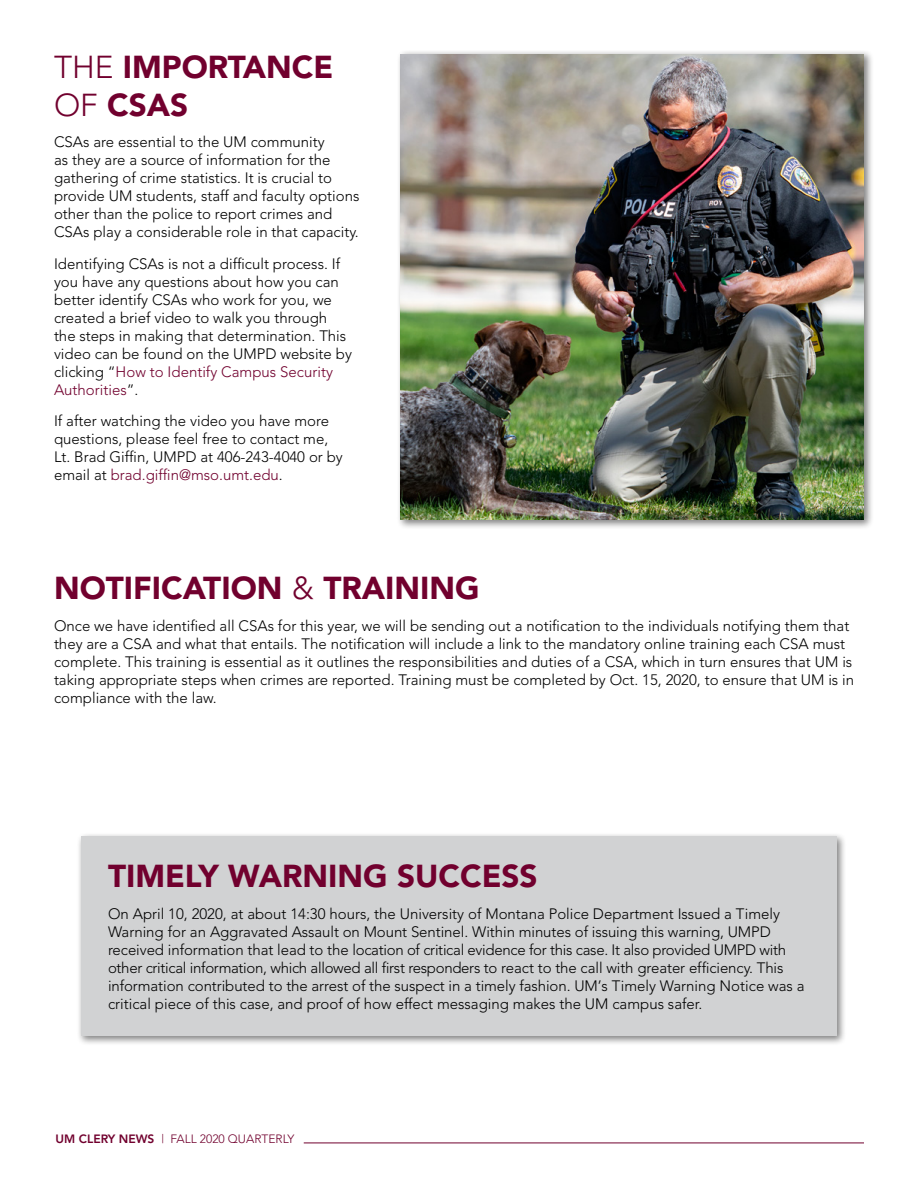
<style>
.page{position:relative;width:918px;height:1188px;background:#fff}
.page>*{position:absolute;margin:0;border:0;box-sizing:border-box;transform-origin:0 0}
.t1{font:900 31.5px/37.8px "Avenir";color:#71002e}
.t2{font:300 15px/18px "Avenir";color:#000}
.t3{font:300 12px "Avenir";color:#71002e}
.s1{font-weight:300}
.s2{color:#71002e}
.s3{font-weight:800}
</style>
<div class="page">
<div style="left:396px;top:50px;width:478px;height:480px;background:#000;opacity:.5"></div>
<img style="left:400px;top:54px;width:464px;height:466px">
<div style="left:77px;top:832px;width:770px;height:214px;background:#000;opacity:.5"></div>
<div style="left:81px;top:837px;width:756px;height:199px;background:#d1d2d3"></div>
<hr style="left:304px;top:1143px;width:560px;height:1px;background:#71002e">
<h1 class="t1" style="left:54px;top:48px;width:281px"><span class="s1">The</span> IMPORTANCE <span class="s1">of</span> CSAS</h1>
<p class="t2" style="left:54px;top:133px;width:307px">CSAs are essential to the UM community<br>as they are a source of information for the gathering of crime statistics. It is crucial to provide UM students, staff and faculty options other than the police to report crimes and CSAs play a considerable role in that capacity.</p>
<p class="t2" style="left:54px;top:255px;width:299px">I dentifying CSAs is not a difficult process. If you have any questions about how you can better identify CSAs who work for you, we created a brief video to walk you through the steps in making that determination. This video can be found on the UMPD website by clicking “<span class="s2">H ow to I dentify Campus Security Authorities</span>”.</p>
<p class="t2" style="left:54px;top:412px;width:290px">If after watching the video you have more questions, please feel free to contact me, Lt. Brad Giffin, UMPD at 406-243-4040 or by email at <span class="s2">brad.giffin@mso.umt.edu</span>.</p>
<h1 class="t1" style="left:54px;top:569px;width:427px">NOTIFICATION <span class="s1">&amp;</span> TRAINING</h1>
<p class="t2" style="left:54px;top:616px;width:802px">Once we have identified all CSAs for this year, we will be sending out a notification to the individuals notifying them that they are a CSA and what that entails. The notification will include a link to the mandatory online training each CSA must complete. This training is essential as it outlines the responsibilities and duties of a CSA, which in turn ensures that UM is taking appropriate steps when crimes are reported. Training must be completed by Oct. 15, 2020, to ensure that UM is in compliance with the law.</p>
<h1 class="t1" style="left:108px;top:857px;width:330px">TIMELY WARNING SUCC</h1>
<h1 class="t1" style="left:482px;top:857px;width:38px">ESS</h1>
<p class="t2" style="left:108px;top:905px;width:698px">On April 10, 2020, at about 14:30 hours, the University of Montana Police Department Issued a Timely Warning for an Aggravated Assault on Mount Sentinel. Within minutes of issuing this warning, UMPD received information that lead to the location of critical evidence for this case. It also provided UMPD with other critical information, which allowed all first responders to react to the call with greater efficiency. This information contributed to the arrest of the suspect in a timely fashion. UM’s Timely Warning N otice was a critical piece of this case, and proof of how effect messaging makes the UM campus safer.</p>
<p class="t3" style="left:56px;top:1132px;width:240px"><span class="s3">UM CLERY NEWS</span> | Fall 2020 Quarterly</p>
</div>
